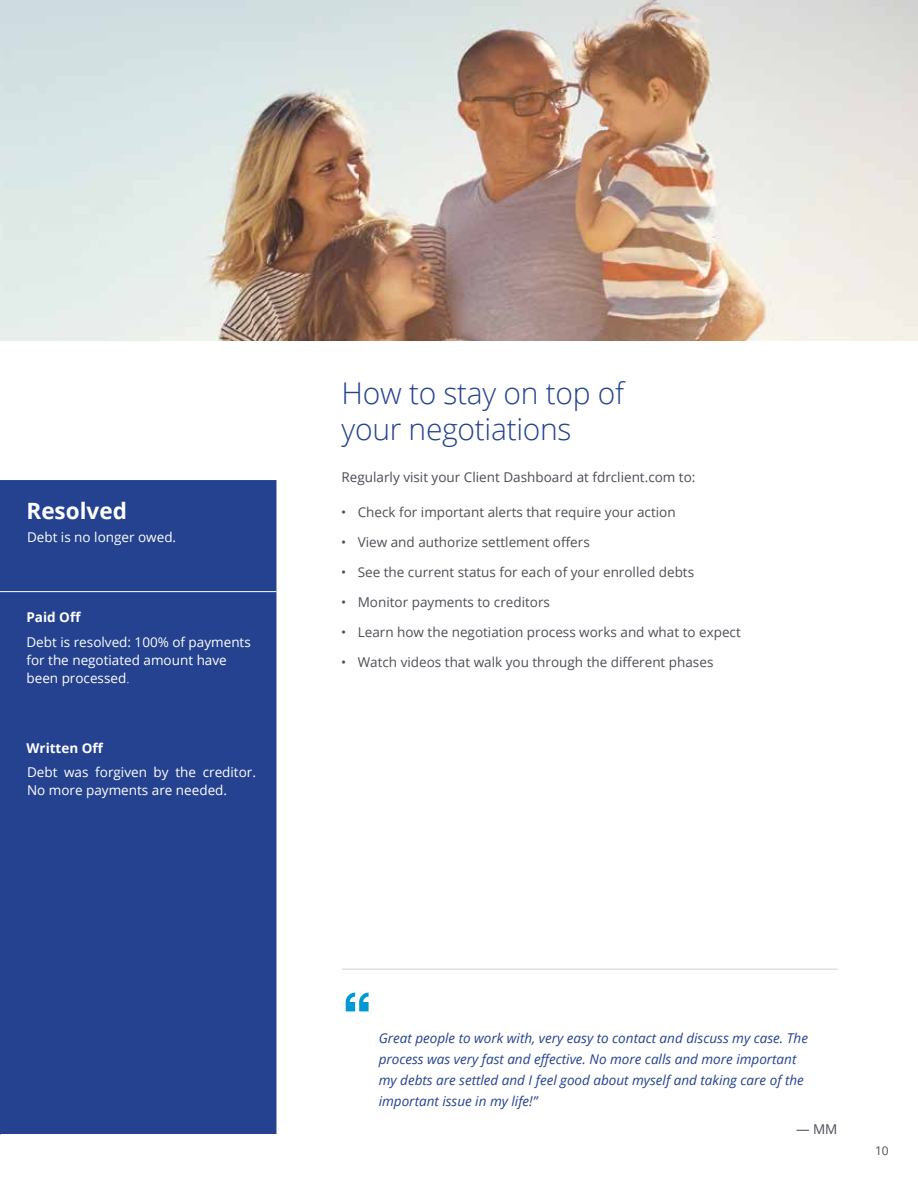
<style>
.page{position:relative;width:918px;height:1188px;background:#fff}
.page>*{position:absolute;margin:0;border:0;box-sizing:border-box;transform-origin:0 0}
.t1{font:300 30px/36px "Open Sans";letter-spacing:-.01em;color:#24428f}
.t2{font:700 22.5px "Open Sans";color:#fff}
.t3{font:13.5px "Open Sans";color:#4f4e56}
.t4{font:italic 13.5px/21px "Open Sans";color:#24428f}
.t5{font:13.5px/18px "Open Sans";color:#fff}
.t6{font:13.5px "Open Sans";color:#494d57}
.t7{font:700 13.5px "Open Sans";color:#fff}
.t8{font:12px "Open Sans";color:#494d57}
.s1{font-weight:300}
</style>
<div class="page">
<img style="left:0;top:0;width:918px;height:340px">
<hr style="left:342px;top:969px;width:495px;height:1px;background:#d7d0c9">
<svg style="left:346px;top:993px;width:23px;height:18px"></svg>
<div style="left:0;top:480px;width:276px;height:654px;background:#24428f"></div>
<hr style="left:0;top:591px;width:276px;height:1px;background:#fff">
<h2 class="t2" style="left:26px;top:495px;width:102px">Resolved</h2>
<p class="t5" style="left:27px;top:527px;width:151px">Debt is no longer owed.</p>
<p class="t7" style="left:26px;top:608px;width:56px">Paid Off</p>
<p class="t5" style="left:26px;top:633px;width:226px">Debt is resolved: 100% of payments for the negotiated amount have been processed<span class="s1">.</span></p>
<p class="t7" style="left:70px;top:608px;width:7px">f</p>
<p class="t7" style="left:26px;top:739px;width:79px">Written Off</p>
<p class="t7" style="left:93px;top:739px;width:7px">f</p>
<p class="t5" style="left:27px;top:763px;width:230px">Debt was forgiven by the creditor.<br>No more payments are needed.</p>
<h1 class="t1" style="left:342px;top:375px;width:284px">How to stay on top of your negotiations</h1>
<p class="t6" style="left:342px;top:468px;width:355px">Regularly visit your Client Dashboard at fdrclient.com to:</p>
<p class="t3" style="left:341px;top:503px;width:336px">• Check for important alerts that require your action</p>
<p class="t3" style="left:341px;top:533px;width:250px">• View and authorize settlement offers</p>
<p class="t3" style="left:341px;top:563px;width:354px">• See the current status for each of your enrolled debts</p>
<p class="t3" style="left:341px;top:593px;width:210px">• Monitor payments to creditors</p>
<p class="t3" style="left:341px;top:623px;width:401px">• Learn how the negotiation process works and what to expect</p>
<p class="t3" style="left:341px;top:653px;width:374px">• Watch videos that walk you through the different phases</p>
<p class="t4" style="left:379px;top:1027px;width:431px">Great people to work with, very easy to contact and discuss my case. The process was very fast and effective. No more calls and more important my debts are settled and I feel good about myself and taking care of the important issue in my life!”</p>
<p class="t6" style="left:796px;top:1120px;width:43px">— MM</p>
<p class="t8" style="left:875px;top:1142px;width:15px">10</p>
</div>
